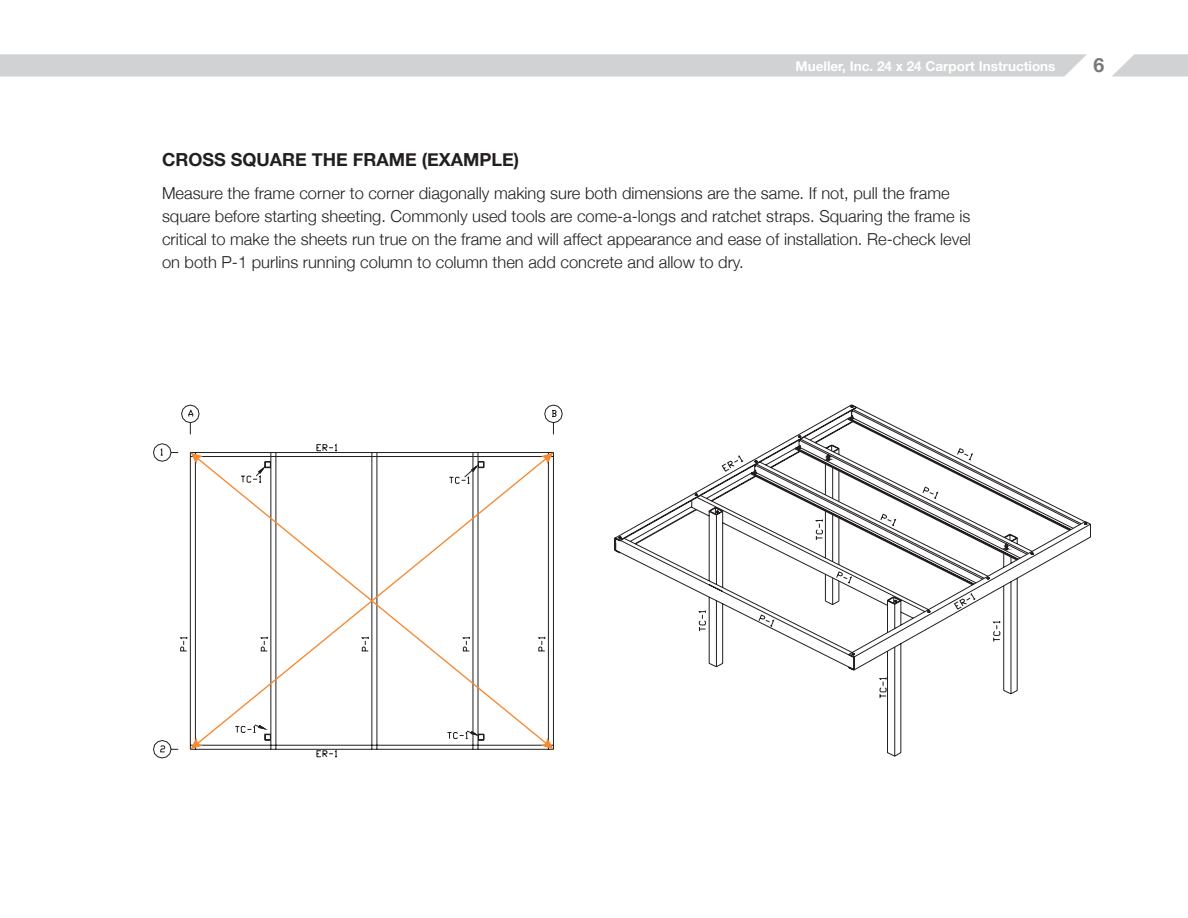
<style>
.page{position:relative;width:1188px;height:918px;background:#fff}
.page>*{position:absolute;margin:0;border:0;box-sizing:border-box;transform-origin:0 0}
.t1{font:700 19.5px "Helvetica Neue";color:#76787b}
.t2{font:700 18px "Helvetica Neue";color:#231f20}
.t3{font:300 16.5px/22.8px "Helvetica Neue";color:#231f20}
.t4{font:700 13.5px "Helvetica Neue";color:#fff}
</style>
<div class="page">
<svg style="left:153px;top:404px;width:410px;height:355px"></svg>
<svg style="left:181px;top:404px;width:304px;height:232px"></svg>
<svg style="left:188px;top:409px;width:297px;height:75px"></svg>
<svg style="left:541px;top:738px;width:12px;height:11px"></svg>
<svg style="left:195px;top:456px;width:354px;height:290px"></svg>
<svg style="left:179px;top:636px;width:306px;height:122px"></svg>
<svg style="left:541px;top:453px;width:12px;height:11px"></svg>
<svg style="left:614px;top:404px;width:477px;height:353px"></svg>
<svg style="left:712px;top:405px;width:376px;height:251px"></svg>
<svg style="left:1001px;top:455px;width:8px;height:99px"></svg>
<svg style="left:697px;top:447px;width:304px;height:252px"></svg>
<svg style="left:0;top:54px;width:1087px;height:23px;background:#d2d3d5"></svg>
<svg style="left:1112px;top:54px;width:76px;height:23px;background:#d8d9db"></svg>
<p class="t4" style="left:796px;top:55px;width:262px">Mueller, Inc. 24 x 24 Carport Instructions</p>
<p class="t1" style="left:1094px;top:49px;width:12px">6</p>
<p class="t2" style="left:162px;top:146px;width:359px">CROSS SQUARE THE FRAME (EXAMPLE)</p>
<p class="t3" style="left:162px;top:181px;width:811px">Measure the frame corner to corner diagonally making sure both dimensions are the same. If not, pull the frame square before starting sheeting. Commonly used tools are come-a-longs and ratchet straps. Squaring the frame is critical to make the sheets run true on the frame and will affect appearance and ease of installation. Re-check level on both P-1 purlins running column to column then add concrete and allow to dry.</p>
</div>
